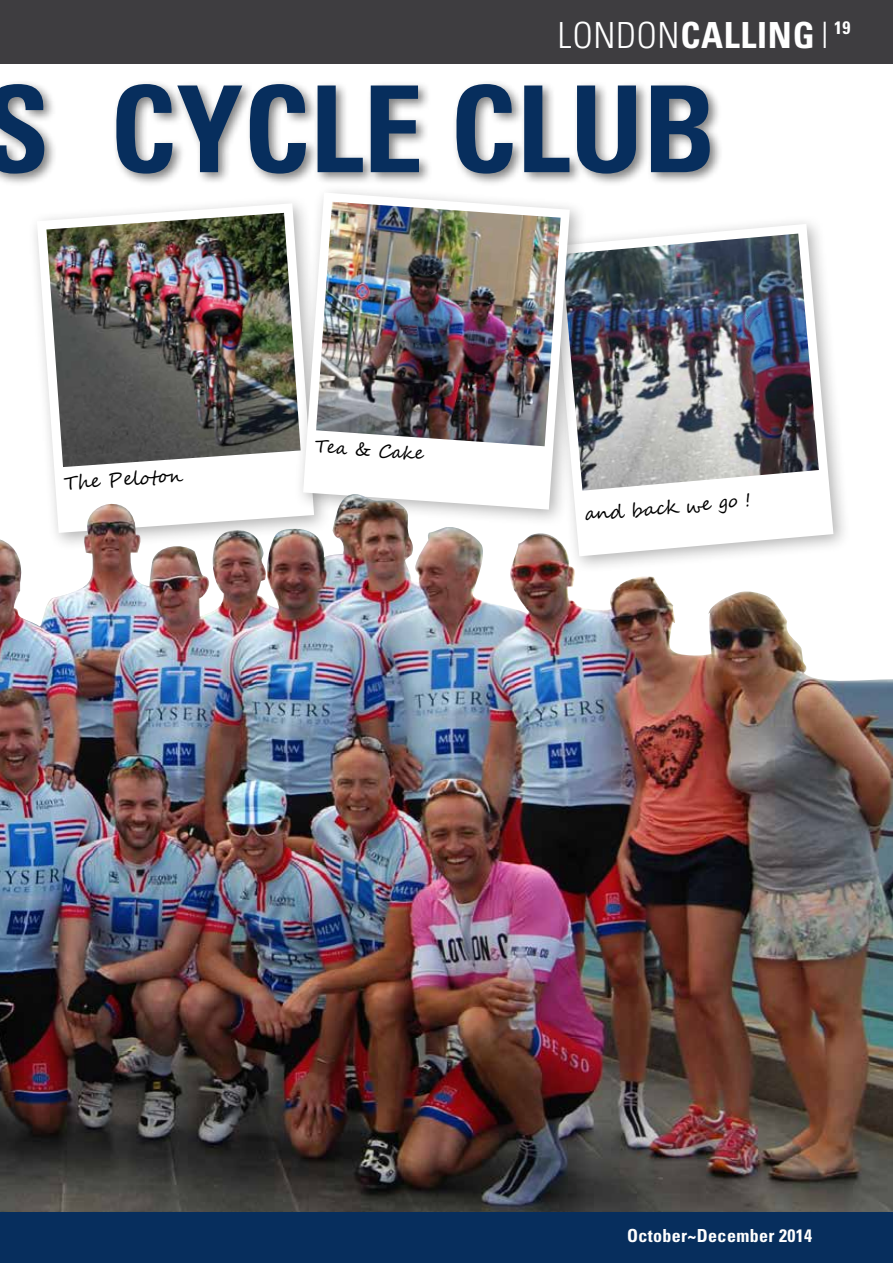
<style>
.page{position:relative;width:893px;height:1263px;background:#fff}
.page>*{position:absolute;margin:0;border:0;box-sizing:border-box;transform-origin:0 0}
.t1{font:700 condensed 120px "Univers";color:#072e5d}
.t2{font:300 condensed 36.3px "Univers";color:#fff}
.t3{font:700 condensed 36px "Univers";letter-spacing:.02em;color:#fff}
.t4{font:18.9px "Segoe Script";color:#000}
.t5{font:18.15px "Segoe Script";color:#000}
.t6{font:700 condensed 18px "Univers";letter-spacing:.02em;color:#fff}
.s1{font-weight:300}
</style>
<div class="page">
<div style="left:0;top:1212px;width:893px;height:51px;background:#072e5d"></div>
<div style="left:0;top:0;width:893px;height:64px;background:#3e3d40"></div>
<svg style="left:37px;top:203px;width:257px;height:284px"></svg>
<img style="left:46px;top:213px;width:248px;height:254px">
<svg style="left:663px;top:224px;width:170px;height:263px"></svg>
<img style="left:588px;top:234px;width:231px;height:253px">
<div style="left:294px;top:183px;width:294px;height:344px;background:#000;opacity:.3"></div>
<svg style="left:303px;top:193px;width:267px;height:294px"></svg>
<img style="left:316px;top:202px;width:245px;height:244px">
<img style="left:0;top:487px;width:893px;height:725px">
<div style="left:0;top:79px;width:723px;height:108px;background:#000;opacity:.5"></div>
<h3 class="t3" style="left:558px;top:13px;width:294px"><span class="s1">LONDON</span>CALLING <sup>19</sup></h3>
<h2 class="t2" style="left:821px;top:14px;width:10px">|</h2>
<h1 class="t1" style="left:-17px;top:56px;width:735px">S CYCLE CLUB</h1>
<p class="t4" style="left:63px;top:468px;width:121px;rotate:-4deg">The Peloton</p>
<p class="t5" style="left:316px;top:431px;width:110px;rotate:4deg">Tea &amp; Cake</p>
<p class="t4" style="left:583px;top:499px;width:169px;rotate:-5deg">and back we go !</p>
<p class="t6" style="left:627px;top:1224px;width:187px">October~December 2014</p>
</div>
